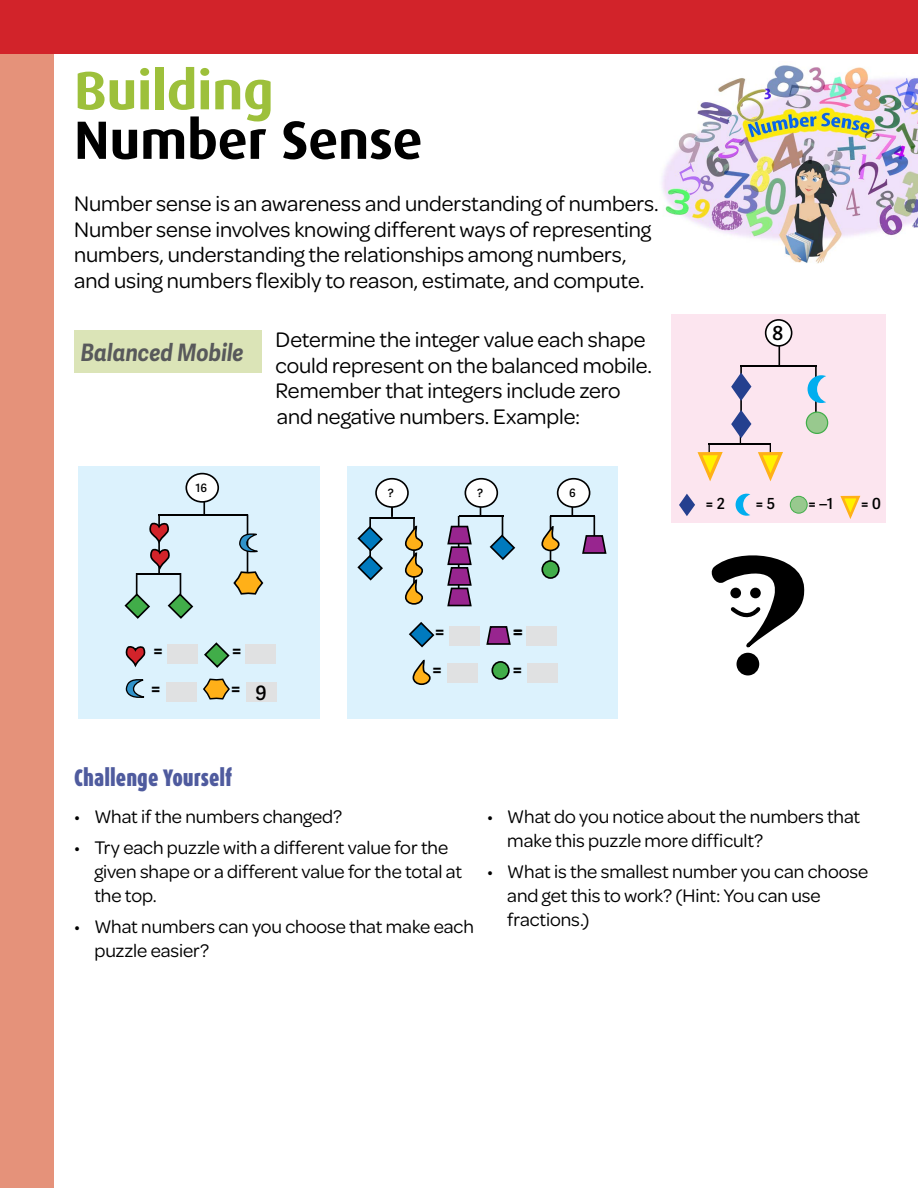
<style>
.page{position:relative;width:918px;height:1188px;background:#fff}
.page>*{position:absolute;margin:0;border:0;box-sizing:border-box;transform-origin:0 0}
.Main_head{font:700 54px/49.5px "Dax Pro";letter-spacing:-.005em;color:#000}
.body_Large{font:900 condensed 24px "Dax Pro";color:#4f5b9e;scale:.88 1}
.Head_2a{font:italic 700 24px "Adelle Sans";color:#58595b;scale:.88 1}
.body_Large-2{font:22.5px/25.5px "Omnes";letter-spacing:-.005em;color:#000}
.t1{font:600 19.8px "Adelle Sans";color:#000}
.t2{font:19.5px/24px "Omnes";letter-spacing:-.005em;color:#000}
.t3{font:600 19.2px "Adelle Sans";color:#000}
.t4{font:600 15.75px "Adelle Sans";color:#000}
.t5{font:600 15.3px "Adelle Sans";color:#000}
.t6{font:600 11.55px "Adelle Sans";color:#000}
.s1{color:#9dc03b}
</style>
<div class="page">
<div style="left:74px;top:330px;width:188px;height:43px;background:#dbe4b7"></div>
<img style="left:662px;top:65px;width:256px;height:199px">
<div style="left:671px;top:315px;width:215px;height:208px;background:#fce5ef"></div>
<hr style="left:740px;top:365px;width:77px;height:2px;background:#000">
<hr style="left:709px;top:443px;width:62px;height:2px;background:#000">
<hr style="left:740px;top:365px;width:2px;height:68px;background:#000">
<hr style="left:815px;top:365px;width:2px;height:67px;background:#000">
<hr style="left:778px;top:344px;width:2px;height:22px;background:#000">
<div style="left:766px;top:320px;width:26px;height:26px;background:#fff;border-radius:50%"></div>
<div style="left:765px;top:319px;width:27px;height:28px;border:2px solid #000;border-radius:50%"></div>
<svg style="left:731px;top:373px;width:20px;height:28px"></svg>
<svg style="left:679px;top:494px;width:16px;height:22px"></svg>
<svg style="left:697px;top:444px;width:26px;height:38px"></svg>
<svg style="left:731px;top:410px;width:52px;height:72px"></svg>
<svg style="left:840px;top:495px;width:21px;height:24px"></svg>
<svg style="left:808px;top:375px;width:18px;height:28px"></svg>
<svg style="left:736px;top:494px;width:14px;height:22px"></svg>
<div style="left:806px;top:412px;width:22px;height:21px;background:#98c98e;border-radius:50%"></div>
<div style="left:806px;top:412px;width:22px;height:22px;border:1px solid #41ad49;border-radius:50%"></div>
<div style="left:790px;top:496px;width:17px;height:17px;background:#98c98e;border-radius:50%"></div>
<div style="left:790px;top:496px;width:18px;height:18px;border:1px solid #41ad49;border-radius:50%"></div>
<div style="left:737px;top:653px;width:22px;height:22px;border:4px solid #000;border-radius:50%"></div>
<svg style="left:711px;top:555px;width:92px;height:116px"></svg>
<div style="left:78px;top:466px;width:241px;height:253px;background:#dcf2fd"></div>
<hr style="left:158px;top:514px;width:90px;height:2px;background:#000">
<hr style="left:158px;top:515px;width:2px;height:60px;background:#000">
<hr style="left:247px;top:515px;width:1px;height:68px;background:#000">
<svg style="left:203px;top:503px;width:2px;height:11px"></svg>
<div style="left:186px;top:474px;width:32px;height:28px;background:#fff;border-radius:50%"></div>
<div style="left:185px;top:473px;width:34px;height:30px;border:2px solid #000;border-radius:50%"></div>
<svg style="left:203px;top:678px;width:27px;height:22px"></svg>
<svg style="left:233px;top:570px;width:31px;height:25px"></svg>
<svg style="left:204px;top:642px;width:26px;height:26px"></svg>
<div style="left:245px;top:645px;width:30px;height:19px;background:#e0e1e2"></div>
<div style="left:168px;top:645px;width:30px;height:19px;background:#e0e1e2"></div>
<div style="left:166px;top:682px;width:30px;height:20px;background:#e0e1e2"></div>
<div style="left:246px;top:682px;width:30px;height:20px;background:#e0e1e2"></div>
<svg style="left:125px;top:679px;width:20px;height:19px"></svg>
<svg style="left:239px;top:533px;width:19px;height:20px"></svg>
<svg style="left:125px;top:646px;width:21px;height:22px"></svg>
<svg style="left:124px;top:521px;width:70px;height:98px"></svg>
<div style="left:347px;top:466px;width:271px;height:253px;background:#dcf2fd"></div>
<svg style="left:409px;top:622px;width:26px;height:26px"></svg>
<div style="left:527px;top:626px;width:30px;height:19px;background:#e0e1e2"></div>
<div style="left:450px;top:626px;width:30px;height:19px;background:#e0e1e2"></div>
<div style="left:448px;top:663px;width:30px;height:20px;background:#e0e1e2"></div>
<div style="left:528px;top:663px;width:30px;height:20px;background:#e0e1e2"></div>
<hr style="left:459px;top:516px;width:44px;height:1px;background:#000">
<hr style="left:551px;top:516px;width:44px;height:1px;background:#000">
<hr style="left:370px;top:517px;width:45px;height:1px;background:#000">
<hr style="left:458px;top:516px;width:2px;height:79px;background:#000">
<hr style="left:550px;top:516px;width:1px;height:53px;background:#000">
<hr style="left:369px;top:517px;width:2px;height:47px;background:#000">
<svg style="left:391px;top:508px;width:2px;height:9px"></svg>
<hr style="left:502px;top:516px;width:1px;height:31px;background:#000">
<hr style="left:593px;top:516px;width:2px;height:28px;background:#000">
<hr style="left:413px;top:517px;width:2px;height:76px;background:#000">
<div style="left:558px;top:479px;width:32px;height:28px;background:#fff;border-radius:50%"></div>
<div style="left:557px;top:478px;width:33px;height:30px;border:2px solid #000;border-radius:50%"></div>
<div style="left:465px;top:479px;width:32px;height:28px;background:#fff;border-radius:50%"></div>
<div style="left:465px;top:478px;width:33px;height:30px;border:2px solid #000;border-radius:50%"></div>
<div style="left:376px;top:479px;width:32px;height:28px;background:#fff;border-radius:50%"></div>
<div style="left:375px;top:478px;width:34px;height:30px;border:2px solid #000;border-radius:50%"></div>
<div style="left:492px;top:662px;width:17px;height:17px;background:#41ad49;border-radius:50%"></div>
<div style="left:491px;top:661px;width:19px;height:19px;border:2px solid #000;border-radius:50%"></div>
<div style="left:542px;top:561px;width:17px;height:17px;background:#41ad49;border-radius:50%"></div>
<div style="left:541px;top:560px;width:19px;height:19px;border:2px solid #000;border-radius:50%"></div>
<svg style="left:412px;top:659px;width:18px;height:26px"></svg>
<svg style="left:404px;top:523px;width:18px;height:82px"></svg>
<svg style="left:541px;top:524px;width:18px;height:28px"></svg>
<svg style="left:486px;top:626px;width:25px;height:19px"></svg>
<svg style="left:447px;top:525px;width:25px;height:82px"></svg>
<svg style="left:582px;top:534px;width:25px;height:20px"></svg>
<svg style="left:357px;top:525px;width:26px;height:56px"></svg>
<svg style="left:489px;top:533px;width:27px;height:27px"></svg>
<div style="left:0;top:17px;width:54px;height:1171px;background:#e5927a"></div>
<div style="left:0;top:0;width:918px;height:53px;background:#d2232a"></div>
<h1 class="Main_head" style="left:74px;top:66px;width:350px"><span class="s1">Building<br></span>Number Sense</h1>
<p class="body_Large-2" style="left:74px;top:190px;width:586px">Number sense is an awareness and understanding of numbers.<br>Number sense involves knowing different ways of representing numbers, understanding the relationships among numbers, and using numbers flexibly to reason, estimate, and compute.</p>
<p class="Head_2a" style="left:81px;top:338px;width:187px">Balanced Mobile</p>
<p class="body_Large-2" style="left:276px;top:326px;width:378px">Determine the integer value each shape could represent on the balanced mobile.<br>Remember that integers include zero and negative numbers. Example:</p>
<p class="t4" style="left:270px;top:381px;width:23px">= 0</p>
<p class="t6" style="left:195px;top:480px;width:13px">16</p>
<p class="t1" style="left:153px;top:636px;width:13px">=</p>
<p class="t1" style="left:231px;top:636px;width:13px">=</p>
<p class="t1" style="left:150px;top:673px;width:13px">=</p>
<p class="t1" style="left:230px;top:673px;width:13px">=</p>
<p class="t1" style="left:256px;top:678px;width:13px">9</p>
<p class="t6" style="left:388px;top:485px;width:8px">?</p>
<p class="t6" style="left:477px;top:485px;width:8px">?</p>
<p class="t6" style="left:569px;top:485px;width:8px">6</p>
<p class="t1" style="left:434px;top:617px;width:13px">=</p>
<p class="t1" style="left:513px;top:617px;width:13px">=</p>
<p class="t1" style="left:432px;top:655px;width:13px">=</p>
<p class="t1" style="left:512px;top:655px;width:13px">=</p>
<p class="t3" style="left:772px;top:319px;width:12px">8</p>
<p class="t5" style="left:705px;top:492px;width:21px">= 2</p>
<p class="t5" style="left:755px;top:492px;width:22px">= 5</p>
<p class="t5" style="left:808px;top:492px;width:27px">= –1</p>
<p class="t5" style="left:860px;top:492px;width:22px">= 0</p>
<p class="body_Large" style="left:74px;top:762px;width:181px">Challenge Yourself</p>
<p class="t2" style="left:74px;top:804px;width:269px">• What if the numbers changed?</p>
<p class="t2" style="left:94px;top:834px;width:369px;text-indent:-20px">• Try each puzzle with a different value for the given shape or a different value for the total at the top.</p>
<p class="t2" style="left:94px;top:913px;width:381px;text-indent:-20px">• What numbers can you choose that make each puzzle easier?</p>
<p class="t2" style="left:507px;top:804px;width:354px;text-indent:-20px">• What do you notice about the numbers that make this puzzle more difficult?</p>
<p class="t2" style="left:507px;top:858px;width:363px;text-indent:-20px">• What is the smallest number you can choose and get this to work? (Hint: You can use fractions.)</p>
</div>
